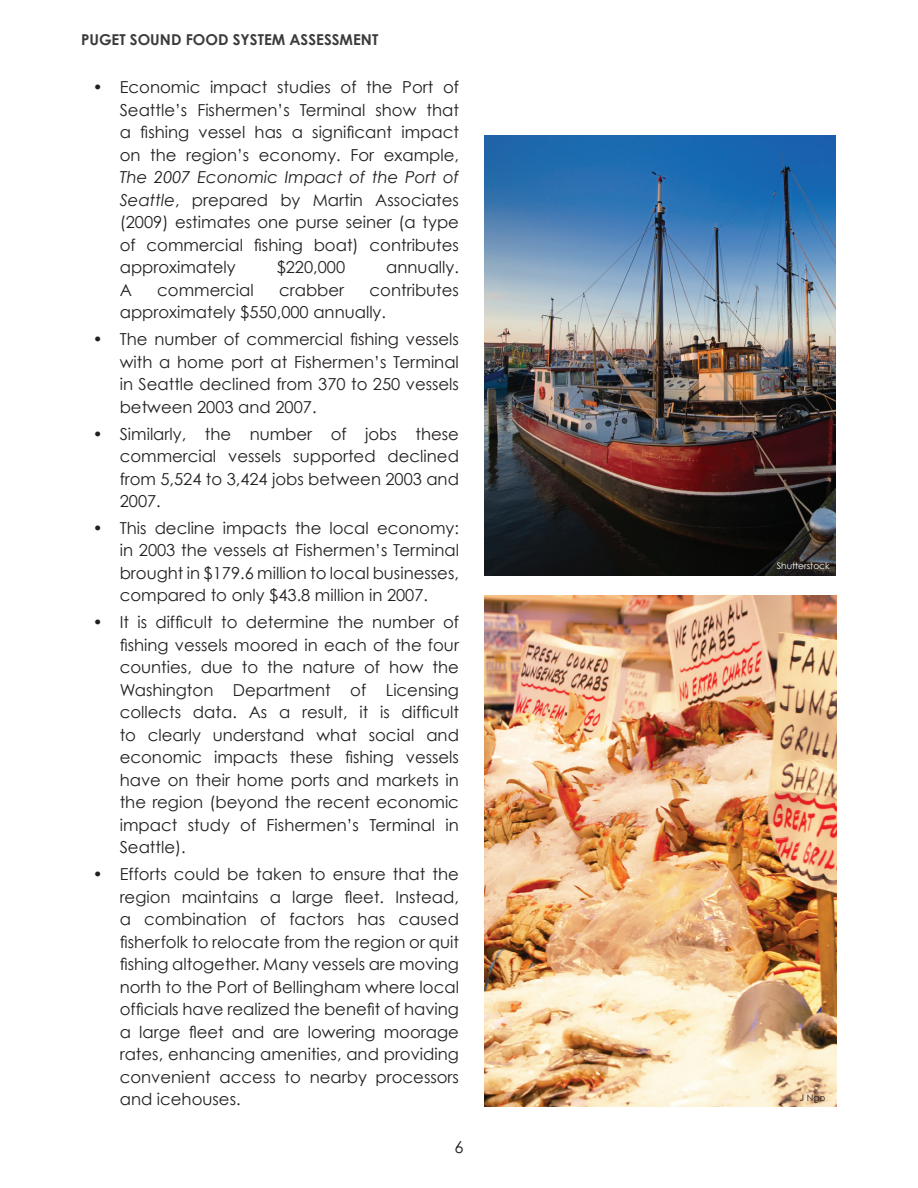
<style>
.page{position:relative;width:918px;height:1188px;background:#fff}
.page>*{position:absolute;margin:0;border:0;box-sizing:border-box;transform-origin:0 0}
.t1{font:16.5px/22.5px "Century Gothic";color:#231f20;text-align:justify}
.t2{font:700 15px "Century Gothic";color:#3b3b3a}
.t3{font:9px "Century Gothic";color:#fff}
.t4{font:9px "Century Gothic";color:#231f20}
.s1{font-style:italic}
</style>
<div class="page">
<img style="left:484px;top:135px;width:352px;height:440px">
<img style="left:484px;top:596px;width:353px;height:511px">
<p class="t2" style="left:81px;top:30px;width:299px">PUGET SOUND FOOD SYSTEM ASSESSMENT</p>
<p class="t1" style="left:120px;top:76px;width:341px;text-indent:-27px">• Economic impact studies of the Port of Seattle’s Fishermen’s Terminal show that a fishing vessel has a significant impact on the region’s economy. For example,</p>
<p class="t1" style="left:120px;top:166px;width:341px"><span class="s1">The 2007 Economic Impact of the Port of Seattle</span>, prepared by Martin Associates (2009) estimates one purse seiner (a type of commercial fishing boat) contributes approximately</p>
<p class="t1" style="left:277px;top:256px;width:70px">$220,000</p>
<p class="t1" style="left:386px;top:256px;width:74px">annually.</p>
<p class="t1" style="left:120px;top:278px;width:341px;text-indent:250px">contributes approximately $550,000 annually.</p>
<p class="t1" style="left:120px;top:328px;width:341px;text-indent:-27px">• The number of commercial fishing vessels with a home port at Fishermen’s Terminal in Seattle declined from 370 to 250 vessels between 2003 and 2007.</p>
<p class="t1" style="left:120px;top:422px;width:341px;text-indent:-27px">• Similarly, the number of jobs these commercial vessels supported declined from 5,524 to 3,424 jobs between 2003 and 2007.</p>
<p class="t1" style="left:120px;top:516px;width:341px;text-indent:-27px">• This decline impacts the local economy: in 2003 the vessels at Fishermen’s Terminal brought in $179.6 million to local businesses, compared to only $43.8 million in 2007.</p>
<p class="t1" style="left:120px;top:611px;width:341px;text-indent:-27px">• It is difficult to determine the number of fishing vessels moored in each of the four counties, due to the nature of how the Washington Department of Licensing collects data. As a result, it is difficult to clearly understand what social and economic impacts these fishing vessels have on their home ports and markets in the region (beyond the recent economic impact study of Fishermen’s Terminal in Seattle).</p>
<p class="t1" style="left:120px;top:863px;width:341px;text-indent:-27px">• Efforts could be taken to ensure that the region maintains a large fleet. Instead, a combination of factors has caused fisherfolk to relocate from the region or quit fishing altogether. Many vessels are moving north to the Port of Bellingham where local officials have realized the benefit of having a large fleet and are lowering moorage rates, enhancing amenities, and providing convenient access to nearby processors and icehouses.</p>
<p class="t1" style="left:120px;top:278px;width:14px">A</p>
<p class="t1" style="left:157px;top:278px;width:98px">commercial</p>
<p class="t1" style="left:279px;top:278px;width:67px">crabber</p>
<p class="t1" style="left:454px;top:1136px;width:11px">6</p>
<p class="t3" style="left:777px;top:560px;width:54px">Shutterstock</p>
<p class="t4" style="left:800px;top:1092px;width:27px">J Ngo</p>
</div>
